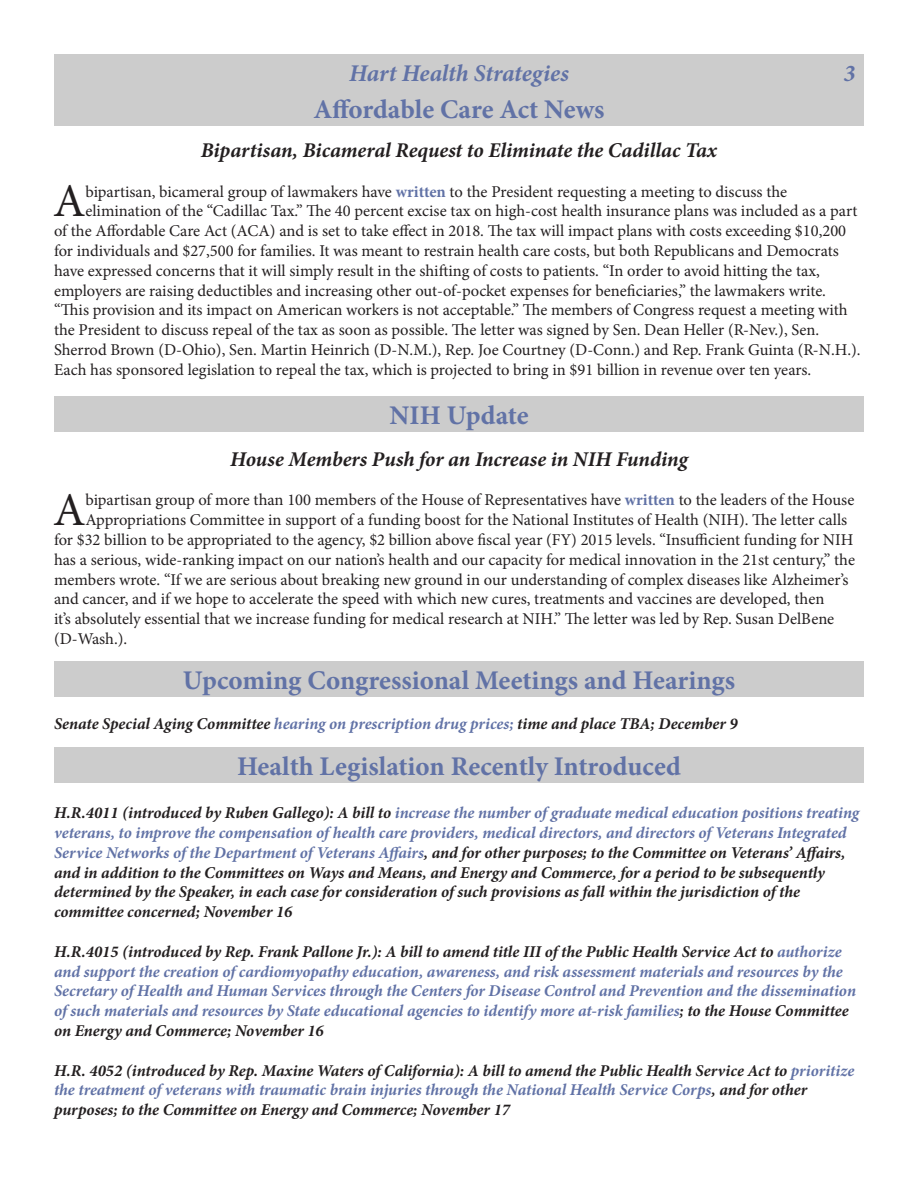
<style>
.page{position:relative;width:918px;height:1188px;background:#fff}
.page>*{position:absolute;margin:0;border:0;box-sizing:border-box;transform-origin:0 0}
.Paragraph_Style_1{font:46.95px "Minion Pro";color:#231f20}
.t1{font:700 27px "Minion Pro";color:#6172a6}
.t2{font:italic 700 24px "Minion Pro";letter-spacing:-.005em;color:#6172a6}
.t3{font:italic 700 21px "Minion Pro";letter-spacing:-.005em;color:#231f20}
.Paragraph_Style_1-2{font:16.5px "Minion Pro";color:#231f20}
.t4{font:italic 700 16.5px/19.8px "Minion Pro";letter-spacing:-.005em;color:#231f20}
.t5{font:italic 700 16.5px/19.8px "Minion Pro";letter-spacing:-.005em;color:#6172a6}
.s1{font-weight:700;color:#6172a6}
.s2{color:#6172a6}
.s3{color:#231f20}
</style>
<div class="page">
<div style="left:54px;top:54px;width:810px;height:36px;background:#ccc"></div>
<div style="left:54px;top:90px;width:810px;height:36px;background:#ccc"></div>
<div style="left:54px;top:396px;width:810px;height:36px;background:#ccc"></div>
<div style="left:54px;top:662px;width:810px;height:36px;background:#ccc"></div>
<div style="left:54px;top:747px;width:810px;height:36px;background:#ccc"></div>
<p class="t2" style="left:349px;top:56px;width:221px">Hart Health Strategies</p>
<p class="t2" style="left:844px;top:56px;width:13px">3</p>
<p class="t1" style="left:313px;top:90px;width:293px">Affordable Care Act News</p>
<p class="t3" style="left:201px;top:135px;width:518px">Bipartisan, Bicameral Request to Eliminate the Cadillac Tax</p>
<p class="Paragraph_Style_1" style="left:53px;top:170px;width:34px">A</p>
<p class="Paragraph_Style_1-2" style="left:86px;top:180px;width:703px">bipartisan, bicameral group of lawmakers have <span class="s1">written</span> to the President requesting a meeting to discuss the</p>
<p class="Paragraph_Style_1-2" style="left:86px;top:200px;width:773px">elimination of the “Cadillac Tax.” The 40 percent excise tax on high-cost health insurance plans was included as a part</p>
<p class="Paragraph_Style_1-2" style="left:54px;top:220px;width:794px">of the Affordable Care Act (ACA) and is set to take effect in 2018. The tax will impact plans with costs exceeding $10,200</p>
<p class="Paragraph_Style_1-2" style="left:54px;top:240px;width:786px">for individuals and $27,500 for families. It was meant to restrain health care costs, but both Republicans and Democrats</p>
<p class="Paragraph_Style_1-2" style="left:54px;top:259px;width:767px">have expressed concerns that it will simply result in the shifting of costs to patients. “In order to avoid hitting the tax,</p>
<p class="Paragraph_Style_1-2" style="left:54px;top:279px;width:774px">employers are raising deductibles and increasing other out-of-pocket expenses for beneficiaries,” the lawmakers write.</p>
<p class="Paragraph_Style_1-2" style="left:54px;top:299px;width:795px">“This provision and its impact on American workers is not acceptable.” The members of Congress request a meeting with</p>
<p class="Paragraph_Style_1-2" style="left:54px;top:319px;width:767px">the President to discuss repeal of the tax as soon as possible. The letter was signed by Sen. Dean Heller (R-Nev.), Sen.</p>
<p class="Paragraph_Style_1-2" style="left:54px;top:339px;width:808px">Sherrod Brown (D-Ohio), Sen. Martin Heinrich (D-N.M.), Rep. Joe Courtney (D-Conn.) and Rep. Frank Guinta (R-N.H.).</p>
<p class="Paragraph_Style_1-2" style="left:54px;top:358px;width:759px">Each has sponsored legislation to repeal the tax, which is projected to bring in $91 billion in revenue over ten years.</p>
<p class="t1" style="left:390px;top:396px;width:140px">NIH Update</p>
<p class="t3" style="left:230px;top:444px;width:459px">House Members Push for an Increase in NIH Funding</p>
<p class="Paragraph_Style_1" style="left:53px;top:479px;width:34px">A</p>
<p class="Paragraph_Style_1-2" style="left:86px;top:489px;width:770px">bipartisan group of more than 100 members of the House of Representatives have <span class="s1">written</span> to the leaders of the House</p>
<p class="Paragraph_Style_1-2" style="left:86px;top:509px;width:763px">Appropriations Committee in support of a funding boost for the National Institutes of Health (NIH). The letter calls</p>
<p class="Paragraph_Style_1-2" style="left:54px;top:529px;width:801px">for $32 billion to be appropriated to the agency, $2 billion above fiscal year (FY) 2015 levels. “Insufficient funding for NIH</p>
<p class="Paragraph_Style_1-2" style="left:54px;top:548px;width:803px">has a serious, wide-ranking impact on our nation’s health and our capacity for medical innovation in the 21st century,” the</p>
<p class="Paragraph_Style_1-2" style="left:54px;top:568px;width:796px">members wrote. “If we are serious about breaking new ground in our understanding of complex diseases like Alzheimer’s</p>
<p class="Paragraph_Style_1-2" style="left:54px;top:588px;width:772px">and cancer, and if we hope to accelerate the speed with which new cures, treatments and vaccines are developed, then</p>
<p class="Paragraph_Style_1-2" style="left:54px;top:608px;width:782px">it’s absolutely essential that we increase funding for medical research at NIH.” The letter was led by Rep. Susan DelBene</p>
<p class="Paragraph_Style_1-2" style="left:54px;top:628px;width:75px">(D-Wash.).</p>
<p class="t1" style="left:183px;top:662px;width:554px">Upcoming Congressional Meetings and Hearings</p>
<p class="t4" style="left:54px;top:714px;width:685px">Senate Special Aging Committee <span class="s2">hearing on prescription drug prices;</span> time and place TBA; December 9</p>
<p class="t1" style="left:237px;top:747px;width:445px">Health Legislation Recently Introduced</p>
<p class="t4" style="left:54px;top:803px;width:807px">H.R.4011 (introduced by Ruben Gallego): A bill to <span class="s2">increase the number of graduate medical education positions treating veterans, to improve the compensation of health care providers, medical directors, and directors of Veterans Integrated Service Networks of the Department of Veterans Affairs</span>, and for other purposes; to the Committee on Veterans’ Affairs, and in addition to the Committees on Ways and Means, and Energy and Commerce, for a period to be subsequently determined by the Speaker, in each case for consideration of such provisions as fall within the jurisdiction of the committee concerned; November 16</p>
<p class="t5" style="left:54px;top:941px;width:804px"><span class="s3">H.R.4015 (introduced by Rep. Frank Pallone Jr.): A bill to amend title III of the Public Health Service Act to</span> authorize and support the creation of cardiomyopathy education, awareness, and risk assessment materials and resources by the Secretary of Health and Human Services through the Centers for Disease Control and Prevention and the dissemination of such materials and resources by State educational agencies to identify more at-risk families<span class="s3">; to the House Committee on Energy and Commerce; November 16</span></p>
<p class="t4" style="left:54px;top:1060px;width:802px">H.R. 4052 (introduced by Rep. Maxine Waters of California): A bill to amend the Public Health Service Act to <span class="s2">prioritize the treatment of veterans with traumatic brain injuries through the National Health Service Corps</span>, and for other purposes; to the Committee on Energy and Commerce; November 17</p>
</div>
